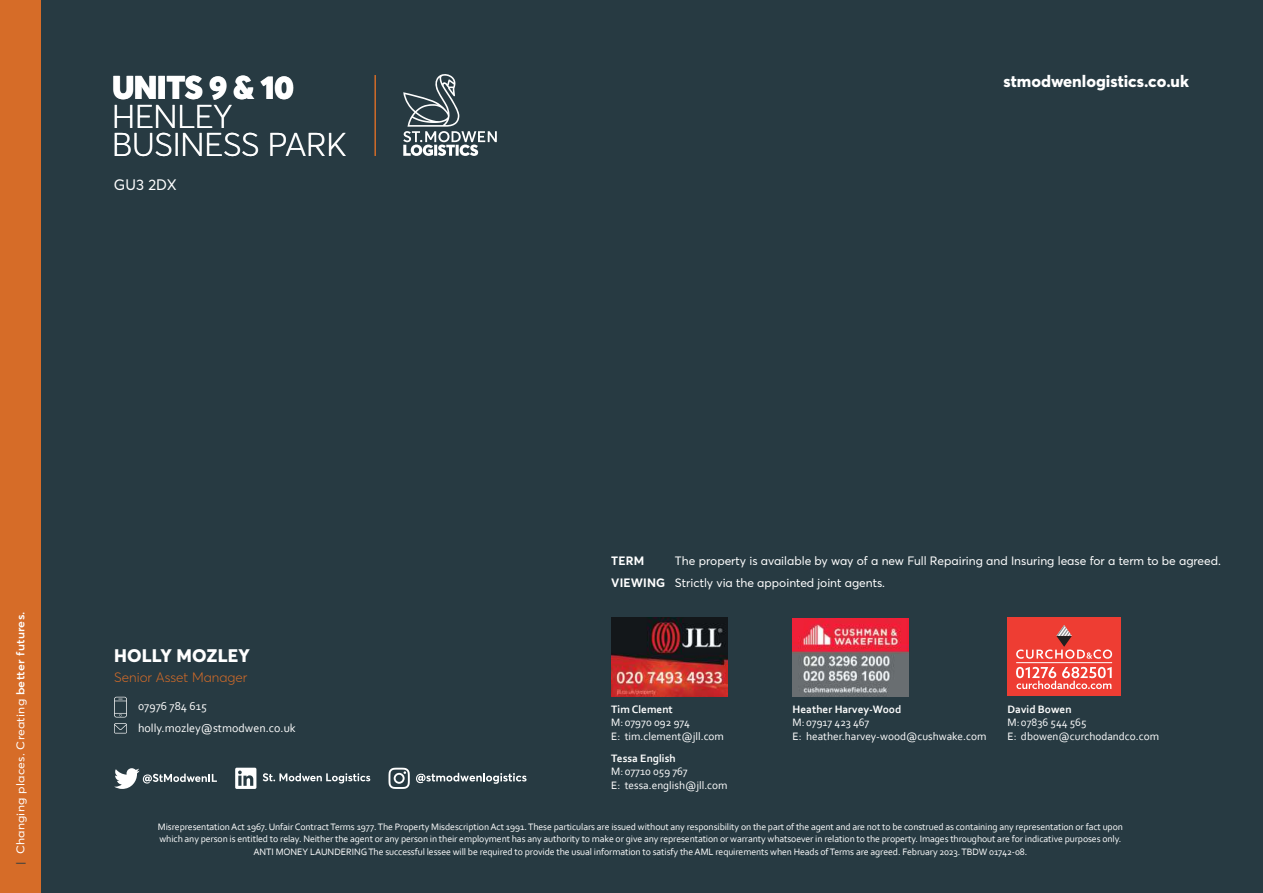
<style>
.page{position:relative;width:1263px;height:893px;background:#273a42}
.page>*{position:absolute;margin:0;border:0;box-sizing:border-box;transform-origin:0 0}
.t1{font:300 32.55px/28.5px "Averta Std";letter-spacing:-.01em;color:#fff}
.t2{font:900 32.55px "Averta Std";letter-spacing:-.02em;color:#fff}
.t3{font:800 18px "Averta Std";letter-spacing:.01em;color:#fff}
.t4{font:800 16.5px "Averta Std";color:#fff}
.t5{font:15px "Averta Std";letter-spacing:.01em;color:#fff}
.t6{font:300 13.5px "Averta Std";color:#d66c28}
.t7{font:12px/23px "Averta Std";color:#fff}
.t8{font:12px/22px "Corbel";color:#fff}
.t9{font:700 12px "Averta Std";color:#fff}
.t10{font:11.25px/13.5px "Corbel";color:#fff}
.t11{font:700 11.25px "Corbel";color:#fff}
.t12{font:11.1px "Averta Std";letter-spacing:.02em;color:#fff;scale:1.09 1}
.t13{font:9.75px/12.8px "Corbel";letter-spacing:-.01em;color:#fff;text-align:center}
.s1{color:#273a42}
.s2{font-weight:600}
.s3{font-weight:700}
</style>
<div class="page">
<div style="left:0;top:0;width:40px;height:893px;background:#d66c28"></div>
<svg style="left:114px;top:768px;width:103px;height:21px"></svg>
<svg style="left:235px;top:768px;width:21px;height:21px"></svg>
<svg style="left:263px;top:773px;width:107px;height:10px"></svg>
<svg style="left:416px;top:773px;width:110px;height:11px"></svg>
<svg style="left:388px;top:768px;width:22px;height:21px"></svg>
<svg style="left:114px;top:697px;width:13px;height:20px"></svg>
<svg style="left:114px;top:723px;width:13px;height:10px"></svg>
<div style="left:1007px;top:617px;width:114px;height:79px;background:#ee3d33"></div>
<svg style="left:1016px;top:625px;width:96px;height:34px"></svg>
<svg style="left:1016px;top:667px;width:96px;height:22px"></svg>
<hr style="left:1016px;top:662px;width:96px;height:1px;background:#fff">
<img style="left:793px;top:619px;width:116px;height:77px">
<img style="left:611px;top:617px;width:117px;height:79px">
<hr style="left:374px;top:75px;width:2px;height:81px;background:#d66c28">
<svg style="left:403px;top:74px;width:94px;height:82px"></svg>
<h1 class="t2" style="left:112px;top:69px;width:184px">UNITS 9 &amp; 10</h1>
<h1 class="t1" style="left:112px;top:105px;width:236px">HENLEY<br>BUSINESS PARK</h1>
<h3 class="t5" style="left:114px;top:178px;width:64px">GU3 2DX</h3>
<h3 class="t4" style="left:1003px;top:74px;width:187px">stmodwenlogistics.co.uk</h3>
<p class="t12" style="left:16px;top:865px;width:234px;rotate:-90deg"><span class="s1">|</span> Changing places. Creating <span class="s2">better futures.</span></p>
<h2 class="t3" style="left:114px;top:648px;width:137px">HOLLY MOZLEY</h2>
<h3 class="t6" style="left:114px;top:672px;width:135px">Senior Asset Manager</h3>
<p class="t8" style="left:138px;top:696px;width:159px">07976 784 615 holly.mozley@stmodwen.co.uk</p>
<p class="t7" style="left:611px;top:550px;width:611px;text-indent:64px">The property is available by way of a new Full Repairing and Insuring lease for a term to be agreed.<br><span class="s3">VIEWING</span> Strictly via the appointed joint agents.</p>
<p class="t9" style="left:611px;top:555px;width:35px">TERM</p>
<p class="t11" style="left:611px;top:705px;width:63px">Tim Clement</p>
<p class="t10" style="left:611px;top:717px;width:114px">M: 07970 092 974<br>E: tim.clement@jll.com</p>
<p class="t11" style="left:611px;top:754px;width:66px">Tessa English</p>
<p class="t10" style="left:611px;top:766px;width:118px">M: 07710 059 767<br>E: tessa.english@jll.com</p>
<p class="t11" style="left:793px;top:705px;width:110px">Heather Harvey-Wood</p>
<p class="t10" style="left:793px;top:717px;width:195px">M: 07917 423 467<br>E: heather.harvey-wood@cushwake.com</p>
<p class="t11" style="left:1007px;top:705px;width:66px">David Bowen</p>
<p class="t10" style="left:1007px;top:717px;width:153px">M: 07836 544 565<br>E: dbowen@curchodandco.com</p>
<p class="t13" style="left:158px;top:821px;width:966px">Misrepresentation Act 1967. Unfair Contract Terms 1977. The Property Misdescription Act 1991. These particulars are issued without any responsibility on the part of the agent and are not to be construed as containing any representation or fact upon which any person is entitled to relay. Neither the agent or any person in their employment has any authority to make or give any representation or warranty whatsoever in relation to the property. Images throughout are for indicative purposes only.<br>ANTI MONEY LAUNDERING The successful lessee will be required to provide the usual information to satisfy the AML requirements when Heads of Terms are agreed. February 2023. TBDW 01742-08.</p>
</div>
